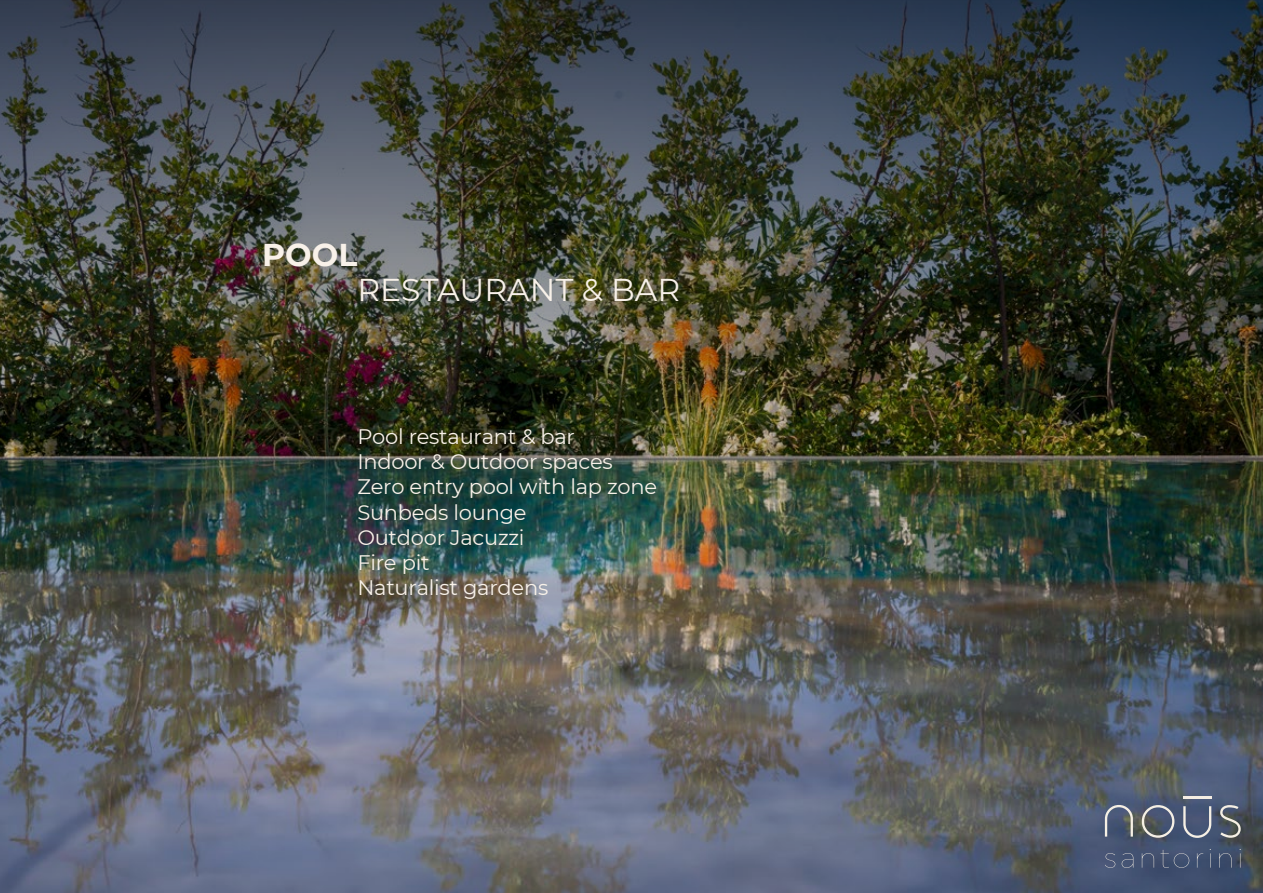
<style>
.page{position:relative;width:1263px;height:893px;background:#fff}
.page>*{position:absolute;margin:0;border:0;box-sizing:border-box;transform-origin:0 0}
.t1{font:31.5px "Montserrat";color:#f8f1e9}
.t2{font:700 31.5px "Montserrat";color:#f8f1e9}
.t3{font:21px/25.2px "Montserrat";letter-spacing:-.01em;color:#f8f1e9}
</style>
<div class="page">
<img style="left:0;top:0;width:1263px;height:887px">
<h1 class="t2" style="left:262px;top:232px;width:97px">POOL</h1>
<h1 class="t1" style="left:357px;top:269px;width:324px">RESTAURANT &amp; BAR</h1>
<p class="t3" style="left:357px;top:423px;width:301px">Pool restaurant &amp; bar<br>Indoor &amp; Outdoor spaces<br>Zero entry pool with lap zone<br>Sunbeds lounge<br>Outdoor Jacuzzi<br>Fire pit<br>Naturalist gardens</p>
</div>
